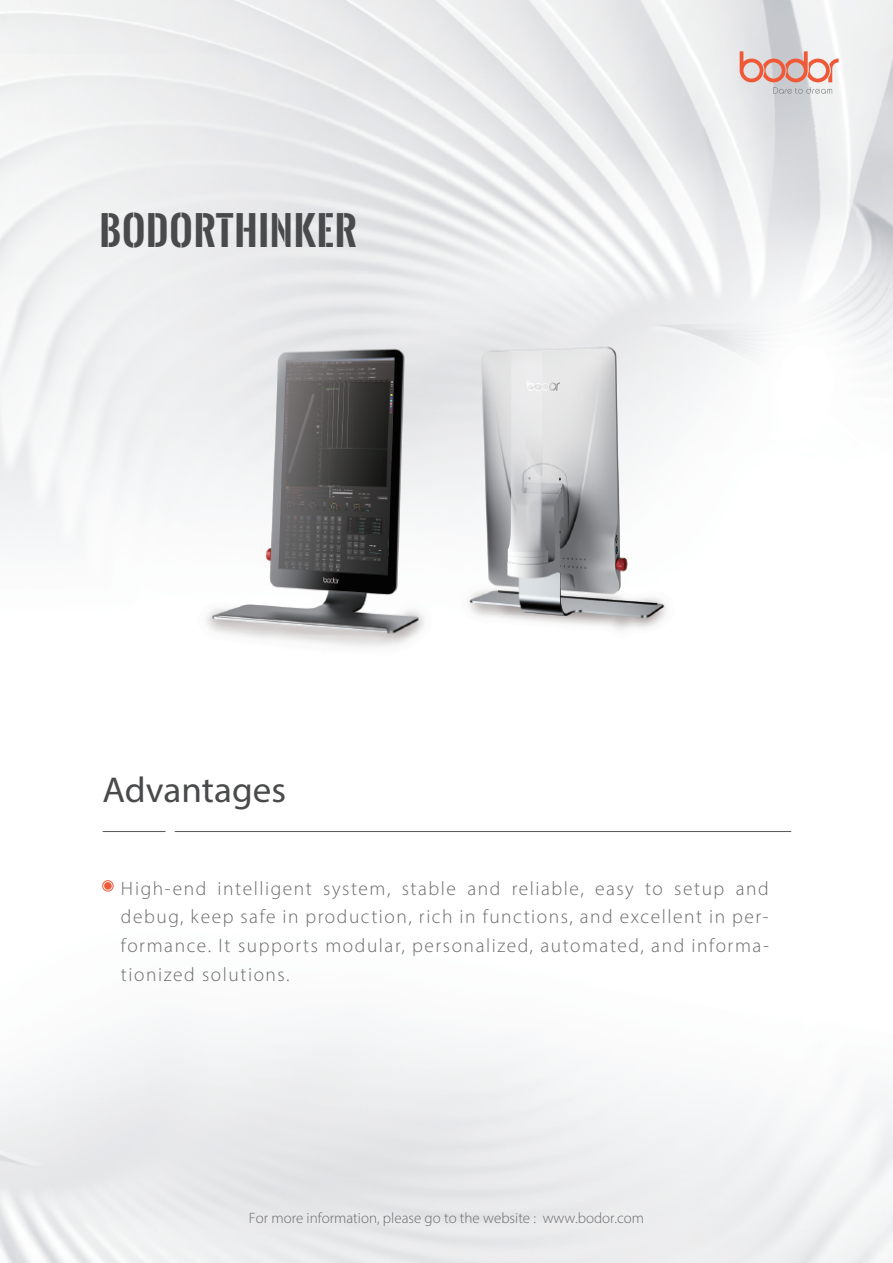
<style>
.page{position:relative;width:893px;height:1263px;background:#fff}
.page>*{position:absolute;margin:0;border:0;box-sizing:border-box;transform-origin:0 0}
.t1{font:700 39px "Oswald Stencil";letter-spacing:.02em;color:#494a4b}
.t2{font:36px "Myriad Pro";color:#494a4b}
.t3{font:300 19.5px/28.7px "Myriad Pro";letter-spacing:.08em;color:#6b6b6e;text-align:justify}
.t4{font:300 15px "Myriad Pro";color:#6b6b6e}
</style>
<div class="page">
<img style="left:0;top:0;width:893px;height:1263px">
<svg style="left:740px;top:51px;width:99px;height:43px"></svg>
<div style="left:102px;top:880px;width:11px;height:11px;border:1px solid #f05937;border-radius:50%"></div>
<div style="left:104px;top:882px;width:8px;height:8px;background:#f05937;border-radius:50%"></div>
<hr style="left:103px;top:831px;width:63px;height:1px;background:#57585a">
<hr style="left:175px;top:831px;width:616px;height:1px;background:#57585a">
<h1 class="t1" style="left:100px;top:202px;width:258px">BODORTHINKER</h1>
<h2 class="t2" style="left:103px;top:768px;width:185px">Advantages</h2>
<p class="t3" style="left:121px;top:874px;width:649px">High-end intelligent system, stable and reliable, easy to setup and debug, keep safe in production, rich in functions, and excellent in per&shy;formance. It supports modular, personalized, automated, and informa&shy;tionized solutions.</p>
<p class="t4" style="left:249px;top:1209px;width:397px">For more information, please go to the website : www.bodor.com</p>
</div>
